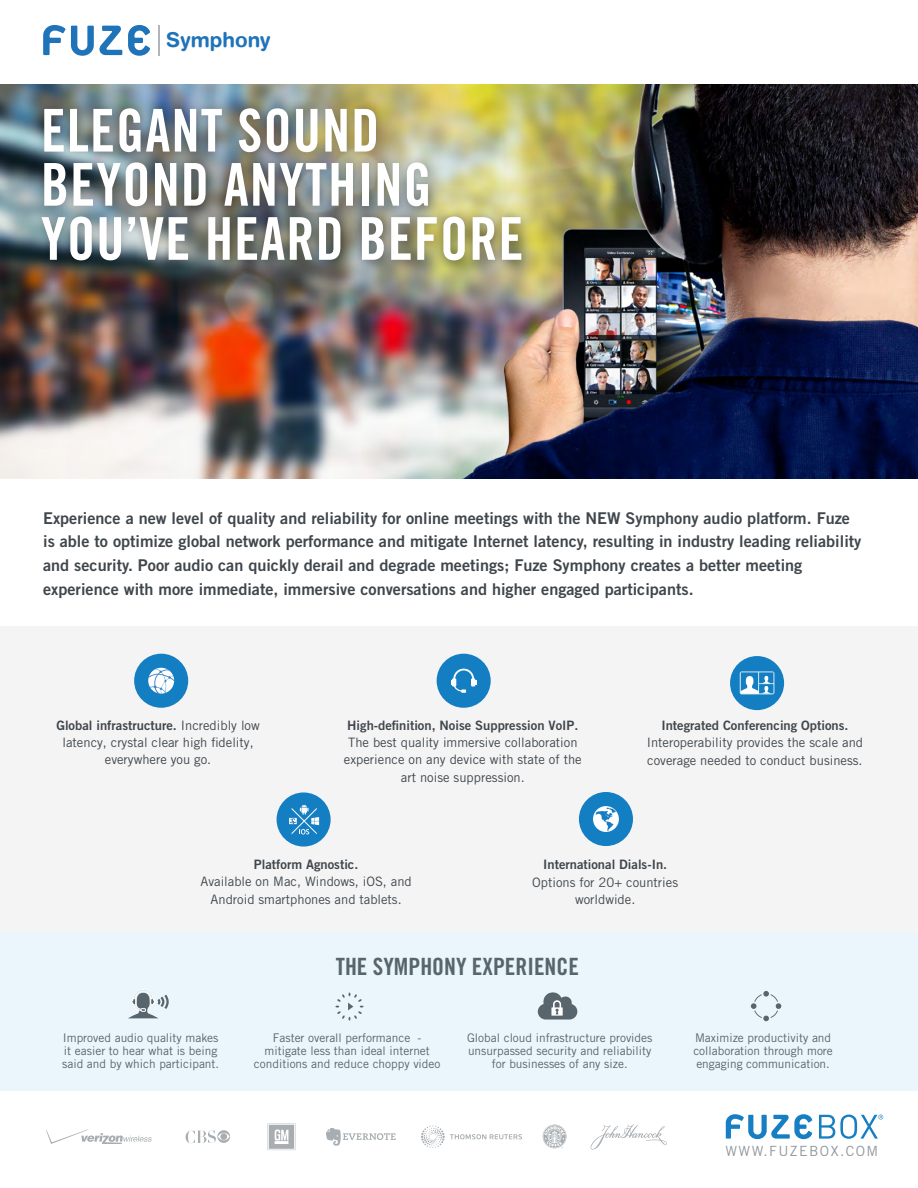
<style>
.page{position:relative;width:918px;height:1188px;background:#fff}
.page>*{position:absolute;margin:0;border:0;box-sizing:border-box;transform-origin:0 0}
.t1{font:59.1px/54.2px "Trade Gothic LT Std Bd Cn 20";letter-spacing:.02em;color:#fff;scale:.95 1}
.t2{font:23.85px "Trade Gothic LT Std Bd Cn 20";color:#58656d}
.t3{font:700 20.55px "Helvetica Rounded LT";color:#1e73b9}
.t4{font:16.2px/23.9px "Trade Gothic LT Std Bd 2";color:#40474c}
.t5{font:14.1px "Trade Gothic LT Std";letter-spacing:.1em;color:#92999e}
.t6{font:13.05px/17.2px "Trade Gothic LT Std";color:#40474c;text-align:center}
.t7{font:13.05px "Trade Gothic LT Std Bd 2";color:#40474c}
.t8{font:11.85px/13px "Trade Gothic LT Std";color:#58656d}
.s1{font-family:"Trade Gothic LT Std"}
</style>
<div class="page">
<img style="left:0;top:84px;width:918px;height:394px">
<div style="left:1px;top:626px;width:917px;height:309px;background:#f4f4f5"></div>
<div style="left:134px;top:654px;width:54px;height:54px;background:#147ec2;border-radius:50%"></div>
<svg style="left:148px;top:669px;width:26px;height:25px"></svg>
<div style="left:579px;top:792px;width:54px;height:54px;background:#147ec2;border-radius:50%"></div>
<svg style="left:593px;top:806px;width:26px;height:26px"></svg>
<div style="left:730px;top:656px;width:54px;height:54px;background:#147ec2;border-radius:50%"></div>
<svg style="left:740px;top:672px;width:34px;height:22px"></svg>
<div style="left:277px;top:792px;width:54px;height:55px;background:#147ec2;border-radius:50%"></div>
<svg style="left:289px;top:805px;width:30px;height:30px"></svg>
<div style="left:437px;top:654px;width:54px;height:54px;background:#147ec2;border-radius:50%"></div>
<svg style="left:451px;top:669px;width:25px;height:24px"></svg>
<div style="left:1px;top:932px;width:917px;height:159px;background:#ebf6fc"></div>
<svg style="left:538px;top:992px;width:39px;height:28px"></svg>
<svg style="left:335px;top:993px;width:28px;height:28px"></svg>
<svg style="left:751px;top:991px;width:30px;height:30px"></svg>
<svg style="left:129px;top:989px;width:40px;height:29px"></svg>
<img style="left:27px;top:89px;width:519px;height:283px">
<hr style="left:158px;top:25px;width:2px;height:30px;background:#b2b4b6">
<svg style="left:43px;top:25px;width:22px;height:30px"></svg>
<svg style="left:71px;top:26px;width:51px;height:30px"></svg>
<svg style="left:128px;top:25px;width:22px;height:31px"></svg>
<svg style="left:726px;top:1114px;width:86px;height:25px"></svg>
<svg style="left:819px;top:1115px;width:64px;height:24px"></svg>
<svg style="left:326px;top:1128px;width:70px;height:18px"></svg>
<svg style="left:421px;top:1126px;width:101px;height:22px"></svg>
<svg style="left:46px;top:1130px;width:106px;height:14px"></svg>
<svg style="left:186px;top:1130px;width:44px;height:13px"></svg>
<svg style="left:267px;top:1123px;width:28px;height:27px"></svg>
<svg style="left:543px;top:1125px;width:23px;height:23px"></svg>
<svg style="left:544px;top:1126px;width:21px;height:23px"></svg>
<svg style="left:591px;top:1124px;width:76px;height:26px"></svg>
<p class="t3" style="left:166px;top:27px;width:106px">Symphony</p>
<h1 class="t1" style="left:41px;top:103px;width:510px">ELEGANT SOUND<br>BEYOND ANYTHING<br>YOU’VE HEARD BEFORE</h1>
<p class="t4" style="left:43px;top:506px;width:820px">Experience a new level of quality and reliability for online meetings with the NEW Symphony audio platform. Fuze is able to optimize global network performance and mitigate Internet latency, resulting in industry leading reliability and security. Poor audio can quickly derail and degrade meetings; Fuze Symphony creates a better meeting experience with more immediate, immersive conversations and higher engaged participants.</p>
<p class="t7" style="left:56px;top:717px;width:205px">Global infrastructure. <span class="s1">Incredibly low</span></p>
<p class="t6" style="left:63px;top:734px;width:193px">latency, crystal clear high fidelity, everywhere you go.</p>
<p class="t7" style="left:347px;top:717px;width:233px">High-definition, Noise Suppression VoIP.</p>
<p class="t6" style="left:344px;top:734px;width:239px">The best quality immersive collaboration experience on any device with state of the art noise suppression.</p>
<p class="t7" style="left:661px;top:717px;width:189px">Integrated Conferencing Options.</p>
<p class="t6" style="left:647px;top:734px;width:218px;text-align:left">Interoperability provides the scale and coverage needed to conduct business.</p>
<p class="t7" style="left:254px;top:856px;width:106px">Platform Agnostic.</p>
<p class="t6" style="left:200px;top:873px;width:213px">Available on Mac, Windows, iOS, and<br>Android smartphones and tablets.</p>
<p class="t7" style="left:543px;top:857px;width:126px">International Dials-In.</p>
<p class="t6" style="left:532px;top:873px;width:147px">Options for 20+ countries worldwide.</p>
<p class="t8" style="left:62px;top:1031px;width:159px">Improved audio quality makes it easier to hear what is being said and by which participant.</p>
<h2 class="t2" style="left:336px;top:952px;width:245px">THE SYMPHONY EXPERIENCE</h2>
<p class="t8" style="left:254px;top:1031px;width:188px;text-align:center">Faster overall performance - mitigate less than ideal internet conditions and reduce choppy video</p>
<p class="t8" style="left:467px;top:1031px;width:187px;text-align:center">Global cloud infrastructure provides unsurpassed security and reliability for businesses of any size.</p>
<p class="t8" style="left:693px;top:1031px;width:141px">Maximize productivity and collaboration through more engaging communication.</p>
<p class="t5" style="left:725px;top:1142px;width:154px">WWW.FUZEBOX.COM</p>
</div>
